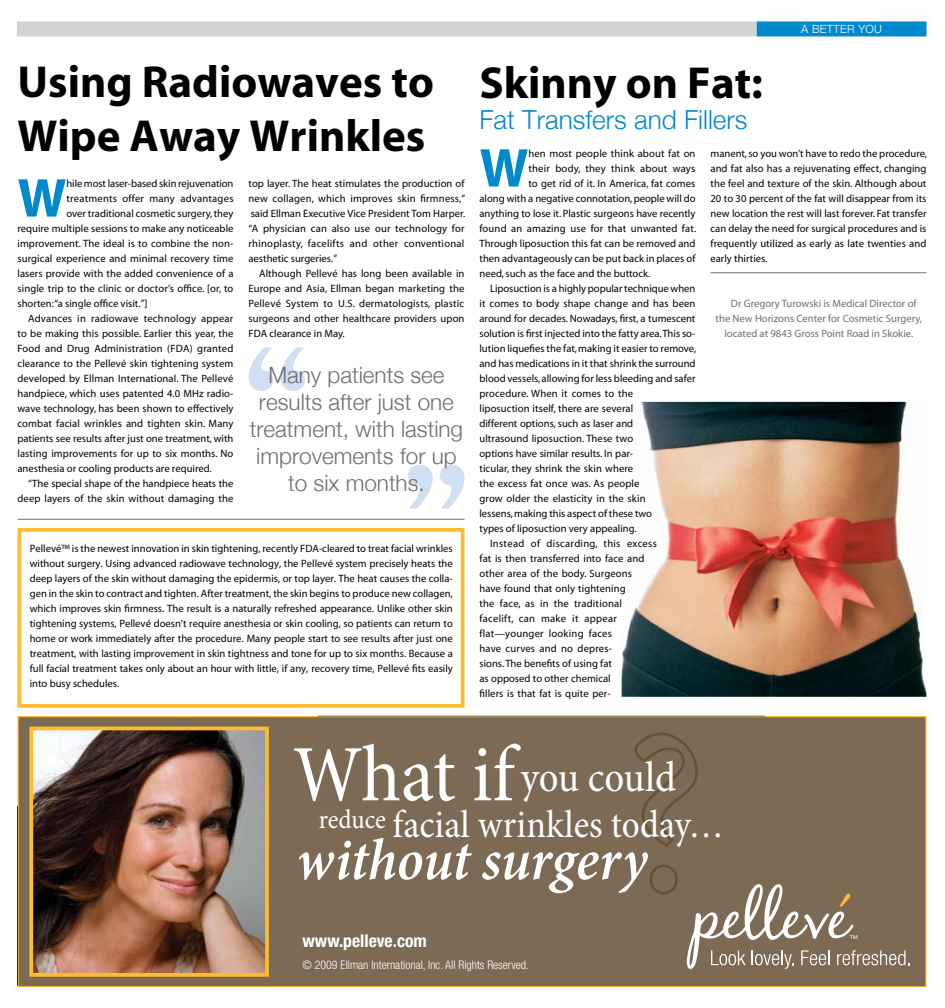
<style>
.page{position:relative;width:945px;height:1008px;background:#fff}
.page>*{position:absolute;margin:0;border:0;box-sizing:border-box;transform-origin:0 0}
.t1{font:condensed 80.88px "Minion Pro";letter-spacing:-.01em;color:#fff}
.t2{font:italic 600 condensed 59.38px "Minion Pro";letter-spacing:-.005em;color:#fff}
.t3{font:700 55.12px "Myriad";color:#008acc}
.t4{font:700 45px/54px "Myriad";color:#000}
.t5{font:condensed 43.25px "Minion Pro";letter-spacing:-.01em;color:#fff}
.t6{font:condensed 39.25px "Minion Pro";color:#fff}
.t7{font:300 26.25px "Helvetica Neue";color:#008acc}
.t8{font:300 22.5px/27px "Helvetica Neue";color:#6d6f71;text-align:center}
.t9{font:700 condensed 17.62px "Helvetica Neue";color:#fff}
.t10{font:300 condensed 11.88px "Helvetica Neue";color:#fff}
.t11{font:300 11.25px "Helvetica Neue";letter-spacing:.03em;color:#fff}
.t12{font:10.62px/15px "Myriad";letter-spacing:.005em;color:#000;text-align:justify}
.t13{font:10.62px "Myriad";color:#6d6f71}
.t14{font:10.62px "Myriad";letter-spacing:.025em;color:#000}
</style>
<div class="page">
<div style="left:18px;top:21px;width:739px;height:15px;background:#d1d3d4"></div>
<div style="left:757px;top:21px;width:170px;height:15px;background:#008acc"></div>
<img style="left:622px;top:402px;width:305px;height:294px">
<div style="left:18px;top:716px;width:908px;height:270px;background:#7c6a55"></div>
<img style="left:34px;top:731px;width:230px;height:240px">
<div style="left:29px;top:726px;width:240px;height:250px;border:4px solid #fdbb30"></div>
<svg style="left:634px;top:732px;width:276px;height:236px"></svg>
<svg style="left:18px;top:806px;width:1px;height:180px"></svg>
<div style="left:18px;top:528px;width:447px;height:179px;border:4px solid #fdbb30"></div>
<hr style="left:18px;top:519px;width:447px;height:1px;background:#6d6f71">
<svg style="left:408px;top:464px;width:57px;height:44px"></svg>
<svg style="left:249px;top:347px;width:56px;height:44px"></svg>
<hr style="left:318px;top:715px;width:447px;height:1px;background:#6d6f71">
<hr style="left:711px;top:272px;width:216px;height:1px;background:#6d6f71">
<h3 class="t4" style="left:18px;top:56px;width:418px">Using Radiowaves to<br>Wipe Away Wrinkles</h3>
<h3 class="t3" style="left:18px;top:170px;width:50px">W</h3>
<p class="t12" style="left:66px;top:176px;width:169px">hile most laser-based skin rejuvenation</p>
<p class="t12" style="left:66px;top:191px;width:169px">treatments offer many advantages</p>
<p class="t12" style="left:66px;top:206px;width:169px">over traditional cosmetic surgery, they</p>
<p class="t12" style="left:18px;top:221px;width:218px">require multiple sessions to make any noticeable</p>
<p class="t12" style="left:18px;top:236px;width:217px">improvement. The ideal is to combine the non-</p>
<p class="t12" style="left:18px;top:251px;width:218px">surgical experience and minimal recovery time</p>
<p class="t12" style="left:18px;top:266px;width:218px">lasers provide with the added convenience of a</p>
<p class="t12" style="left:18px;top:281px;width:217px">single trip to the clinic or doctor’s office. [or, to</p>
<p class="t12" style="left:18px;top:296px;width:132px">shorten: “a single office visit.”]</p>
<p class="t12" style="left:28px;top:311px;width:207px">Advances in radiowave technology appear</p>
<p class="t12" style="left:18px;top:326px;width:217px">to be making this possible. Earlier this year, the</p>
<p class="t12" style="left:18px;top:341px;width:217px">Food and Drug Administration (FDA) granted</p>
<p class="t12" style="left:18px;top:356px;width:217px">clearance to the Pellevé skin tightening system</p>
<p class="t12" style="left:18px;top:371px;width:217px">developed by Ellman International. The Pellevé</p>
<p class="t12" style="left:18px;top:386px;width:218px">handpiece, which uses patented 4.0 MHz radio-</p>
<p class="t12" style="left:18px;top:401px;width:218px">wave technology, has been shown to effectively</p>
<p class="t12" style="left:18px;top:416px;width:217px">combat facial wrinkles and tighten skin. Many</p>
<p class="t12" style="left:18px;top:431px;width:218px">patients see results after just one treatment, with</p>
<p class="t12" style="left:18px;top:446px;width:217px">lasting improvements for up to six months. No</p>
<p class="t12" style="left:18px;top:461px;width:196px">anesthesia or cooling products are required.</p>
<p class="t12" style="left:28px;top:476px;width:207px">“The special shape of the handpiece heats the</p>
<p class="t12" style="left:18px;top:491px;width:217px">deep layers of the skin without damaging the</p>
<p class="t12" style="left:249px;top:176px;width:218px">top layer. The heat stimulates the production of new collagen, which improves skin firmness,” said Ellman Executive Vice President Tom Harper. “A physician can also use our technology for rhinoplasty, facelifts and other conventional aesthetic surgeries.”</p>
<p class="t12" style="left:249px;top:266px;width:218px;text-indent:11px">Although Pellevé has long been available in Europe and Asia, Ellman began marketing the Pellevé System to U.S. dermatologists, plastic surgeons and other healthcare providers upon FDA clearance in May.</p>
<h3 class="t8" style="left:250px;top:361px;width:215px">Many patients see results after just one treatment, with lasting improvements for up to six months.</h3>
<p class="t12" style="left:30px;top:541px;width:425px">Pellevé™ is the newest innovation in skin tightening, recently FDA-cleared to treat facial wrinkles without surgery. Using advanced radiowave technology, the Pellevé system precisely heats the deep layers of the skin without damaging the epidermis, or top layer. The heat causes the colla&shy;gen in the skin to contract and tighten. After treatment, the skin begins to produce new collagen, which improves skin firmness. The result is a naturally refreshed appearance. Unlike other skin tightening systems, Pellevé doesn’t require anesthesia or skin cooling, so patients can return to home or work immediately after the procedure. Many people start to see results after just one treatment, with lasting improvement in skin tightness and tone for up to six months. Because a full facial treatment takes only about an hour with little, if any, recovery time, Pellevé fits easily into busy schedules.</p>
<h3 class="t4" style="left:480px;top:57px;width:285px">Skinny on Fat:</h3>
<h3 class="t7" style="left:479px;top:104px;width:269px">Fat Transfers and Fillers</h3>
<p class="t11" style="left:801px;top:22px;width:82px">a better you</p>
<h3 class="t3" style="left:480px;top:140px;width:50px">W</h3>
<p class="t12" style="left:528px;top:146px;width:169px">hen most people think about fat on</p>
<p class="t12" style="left:528px;top:161px;width:168px">their body, they think about ways</p>
<p class="t12" style="left:528px;top:176px;width:168px">to get rid of it. In America, fat comes</p>
<p class="t12" style="left:480px;top:191px;width:218px">along with a negative connotation, people will do</p>
<p class="t12" style="left:480px;top:206px;width:217px">anything to lose it. Plastic surgeons have recently</p>
<p class="t12" style="left:480px;top:221px;width:218px">found an amazing use for that unwanted fat.</p>
<p class="t12" style="left:480px;top:236px;width:217px">Through liposuction this fat can be removed and</p>
<p class="t12" style="left:480px;top:251px;width:217px">then advantageously can be put back in places of</p>
<p class="t12" style="left:480px;top:266px;width:172px">need, such as the face and the buttock.</p>
<p class="t12" style="left:490px;top:281px;width:207px">Liposuction is a highly popular technique when</p>
<p class="t12" style="left:480px;top:296px;width:218px">it comes to body shape change and has been</p>
<p class="t12" style="left:480px;top:311px;width:217px">around for decades. Nowadays, first, a tumescent</p>
<p class="t12" style="left:480px;top:326px;width:218px">solution is first injected into the fatty area. This so-</p>
<p class="t12" style="left:480px;top:341px;width:218px">lution liquefies the fat, making it easier to remove,</p>
<p class="t12" style="left:480px;top:356px;width:218px">and has medications in it that shrink the surround</p>
<p class="t12" style="left:480px;top:371px;width:217px">blood vessels, allowing for less bleeding and safer</p>
<p class="t12" style="left:480px;top:386px;width:155px">procedure. When it comes to the</p>
<p class="t12" style="left:480px;top:401px;width:155px">liposuction itself, there are several</p>
<p class="t12" style="left:480px;top:416px;width:155px">different options, such as laser and</p>
<p class="t12" style="left:480px;top:431px;width:155px">ultrasound liposuction. These two</p>
<p class="t12" style="left:480px;top:446px;width:155px">options have similar results. In par-</p>
<p class="t12" style="left:480px;top:461px;width:155px">ticular, they shrink the skin where</p>
<p class="t12" style="left:480px;top:476px;width:161px">the excess fat once was. As people</p>
<p class="t12" style="left:480px;top:491px;width:168px">grow older the elasticity in the skin</p>
<p class="t12" style="left:480px;top:506px;width:174px">lessens, making this aspect of these two</p>
<p class="t12" style="left:480px;top:521px;width:159px">types of liposuction very appealing.</p>
<p class="t14" style="left:490px;top:538px;width:168px">Instead of discarding, this excess</p>
<p class="t12" style="left:480px;top:551px;width:166px">fat is then transferred into face and</p>
<p class="t12" style="left:480px;top:566px;width:154px">other area of the body. Surgeons</p>
<p class="t12" style="left:480px;top:581px;width:148px">have found that only tightening</p>
<p class="t12" style="left:480px;top:596px;width:144px">the face, as in the traditional</p>
<p class="t14" style="left:480px;top:613px;width:139px">facelift, can make it appear</p>
<p class="t12" style="left:480px;top:626px;width:134px">flat—younger looking faces</p>
<p class="t12" style="left:480px;top:641px;width:134px">have curves and no depres-</p>
<p class="t12" style="left:480px;top:656px;width:134px">sions. The benefits of using fat</p>
<p class="t12" style="left:480px;top:671px;width:133px">as opposed to other chemical</p>
<p class="t12" style="left:480px;top:686px;width:133px">fillers is that fat is quite per-</p>
<p class="t12" style="left:711px;top:146px;width:218px">manent, so you won’t have to redo the procedure, and fat also has a rejuvenating effect, changing the feel and texture of the skin. Although about 20 to 30 percent of the fat will disappear from its new location the rest will last forever. Fat transfer can delay the need for surgical procedures and is frequently utilized as early as late twenties and early thirties.</p>
<p class="t13" style="left:731px;top:298px;width:187px">Dr Gregory Turowski is Medical Director of</p>
<p class="t13" style="left:716px;top:313px;width:208px">the New Horizons Center for Cosmetic Surgery,</p>
<p class="t13" style="left:724px;top:328px;width:190px">located at 9843 Gross Point Road in Skokie.</p>
<h1 class="t1" style="left:293px;top:726px;width:223px">What if</h1>
<h3 class="t6" style="left:319px;top:800px;width:407px"><sup>reduce</sup> facial wrinkles today…</h3>
<h3 class="t5" style="left:521px;top:751px;width:157px">you could</h3>
<h2 class="t2" style="left:296px;top:824px;width:353px">without surgery</h2>
<h3 class="t9" style="left:303px;top:930px;width:126px">www.pelleve.com</h3>
<p class="t10" style="left:303px;top:957px;width:228px">© 2009 Ellman International, Inc. All Rights Reserved.</p>
</div>
